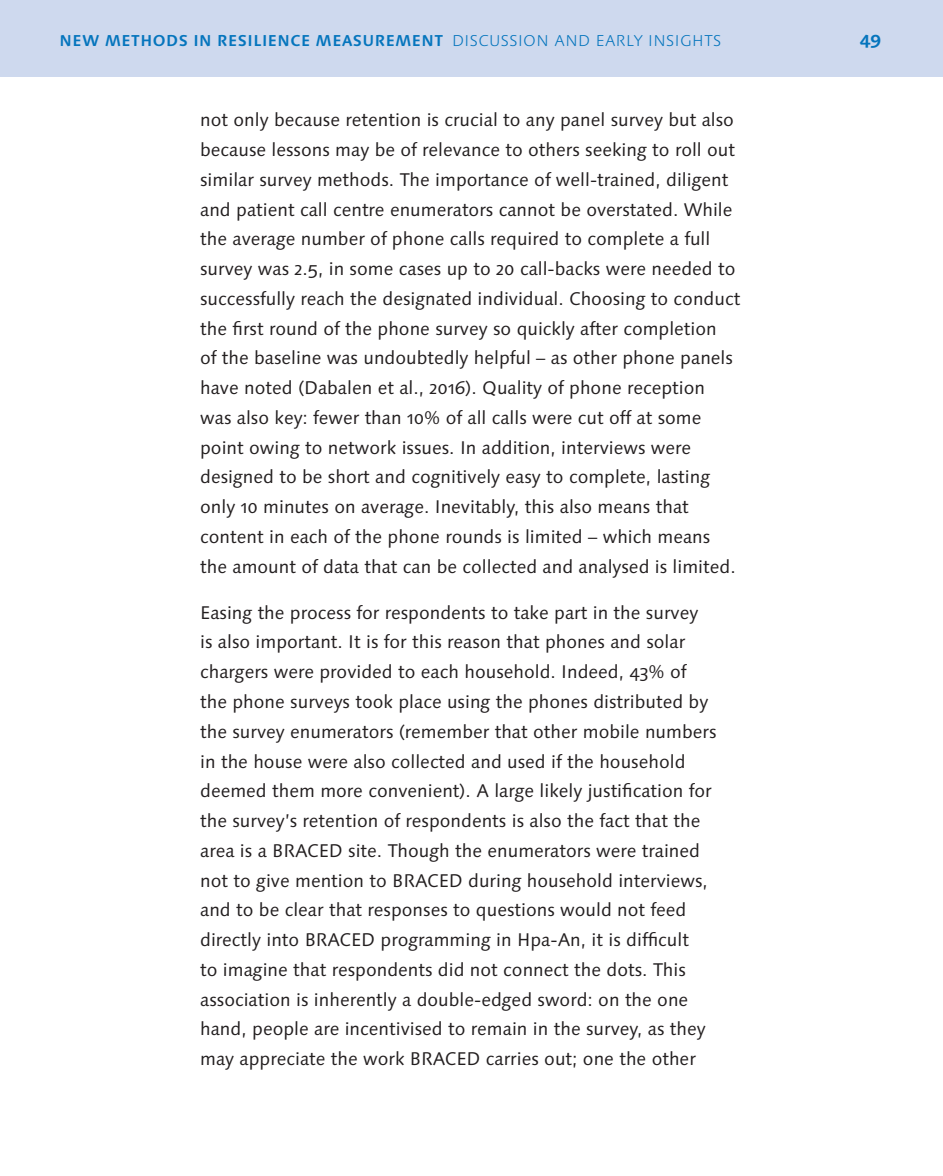
<style>
.page{position:relative;width:943px;height:1176px;background:#fff}
.page>*{position:absolute;margin:0;border:0;box-sizing:border-box;transform-origin:0 0}
.t1{font:18.38px/29.8px "Linotype Syntax Os F";color:#231f20}
.t2{font:700 18.38px "Linotype Syntax Os F";color:#0575bd}
.t3{font:700 15.75px "Linotype Syntax Os F";letter-spacing:.03em;color:#0575bd}
.s1{font-weight:300}
</style>
<div class="page">
<div style="left:0;top:0;width:943px;height:76px;background:#ced9ee"></div>
<p class="t3" style="left:60px;top:30px;width:663px">NEW METHODS IN RESILIENCE MEASUREMENT <span class="s1">DISCUSSION AND EARLY INSIGHTS</span></p>
<p class="t1" style="left:200px;top:105px;width:541px">not only because retention is crucial to any panel survey but also because lessons may be of relevance to others seeking to roll out similar survey methods. The importance of well-trained, diligent and patient call centre enumerators cannot be overstated. While the average number of phone calls required to complete a full survey was 2.5, in some cases up to 20 call-backs were needed to successfully reach the designated individual. Choosing to conduct the first round of the phone survey so quickly after completion<br>of the baseline was undoubtedly helpful – as other phone panels have noted (Dabalen et al., 2016). Quality of phone reception was also key: fewer than 10% of all calls were cut off at some point owing to network issues. In addition, interviews were designed to be short and cognitively easy to complete, lasting only 10 minutes on average. Inevitably, this also means that content in each of the phone rounds is limited – which means the amount of data that can be collected and analysed is limited.</p>
<p class="t1" style="left:200px;top:598px;width:518px">Easing the process for respondents to take part in the survey<br>is also important. It is for this reason that phones and solar chargers were provided to each household. Indeed, 43% of the phone surveys took place using the phones distributed by the survey enumerators (remember that other mobile numbers in the house were also collected and used if the household deemed them more convenient). A large likely justification for the survey’s retention of respondents is also the fact that the area is a BRACED site. Though the enumerators were trained not to give mention to BRACED during household interviews, and to be clear that responses to questions would not feed directly into BRACED programming in Hpa-An, it is difficult<br>to imagine that respondents did not connect the dots. This association is inherently a double-edged sword: on the one hand, people are incentivised to remain in the survey, as they may appreciate the work BRACED carries out; one the other</p>
<p class="t2" style="left:859px;top:27px;width:23px">49</p>
</div>
